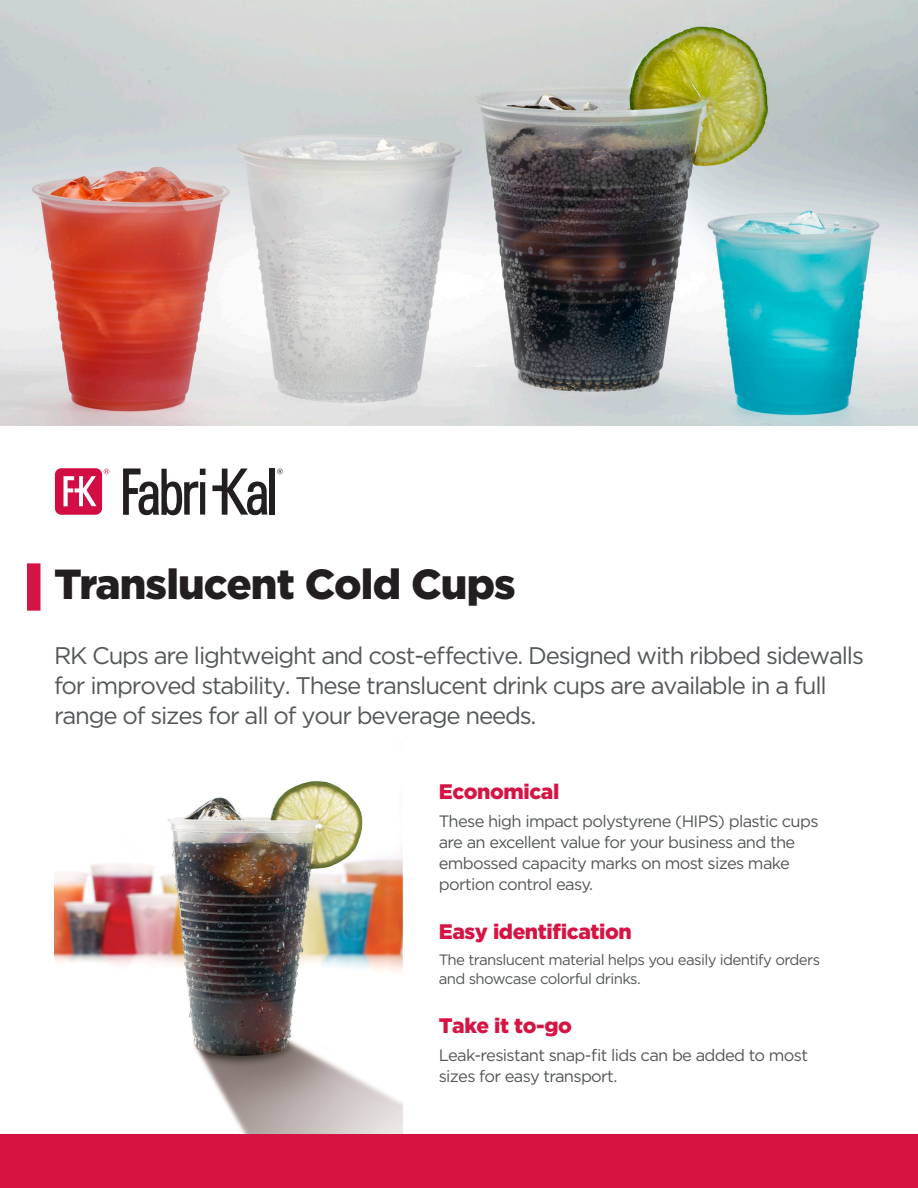
<style>
.page{position:relative;width:918px;height:1188px;background:#fff}
.page>*{position:absolute;margin:0;border:0;box-sizing:border-box;transform-origin:0 0}
.Cover_Headline{font:900 42px "Gotham";letter-spacing:-.02em;color:#231f20}
.Cover_Intro_Copy{font:24px/30px "Gotham";letter-spacing:-.05em;color:#545759}
.Benefit_Subhead{font:900 21px "Gotham";letter-spacing:-.02em;color:#d61444}
.Benefit_Copy{font:16.5px/21px "Gotham";letter-spacing:-.04em;color:#545759}
.Benefit_Copy-2{font:15px/19.5px "Gotham";letter-spacing:-.04em;color:#545759}
</style>
<div class="page">
<svg style="left:123px;top:468px;width:83px;height:47px"></svg>
<div style="left:270px;top:469px;width:5px;height:46px;background:#231f20"></div>
<svg style="left:212px;top:469px;width:55px;height:46px"></svg>
<svg style="left:277px;top:469px;width:6px;height:5px"></svg>
<svg style="left:104px;top:469px;width:5px;height:5px"></svg>
<div style="left:55px;top:468px;width:47px;height:47px;background:#d20d44;border-radius:6px"></div>
<svg style="left:64px;top:476px;width:32px;height:30px"></svg>
<div style="left:0;top:1134px;width:918px;height:54px;background:#d61444"></div>
<img style="left:54px;top:781px;width:349px;height:353px">
<div style="left:27px;top:563px;width:13px;height:48px;background:#d61444"></div>
<img style="left:0;top:0;width:918px;height:425px">
<p class="Cover_Headline" style="left:54px;top:555px;width:463px">Translucent Cold Cups</p>
<p class="Cover_Intro_Copy" style="left:54px;top:640px;width:812px">RK Cups are lightweight and cost-effective. Designed with ribbed sidewalls for improved stability. These translucent drink cups are available in a full range of sizes for all of your beverage needs.</p>
<p class="Benefit_Subhead" style="left:439px;top:777px;width:122px">Economical</p>
<p class="Benefit_Copy" style="left:439px;top:810px;width:381px">These high impact polystyrene (HIPS) plastic cups are an excellent value for your business and the embossed capacity marks on most sizes make portion control easy.</p>
<p class="Benefit_Subhead" style="left:439px;top:917px;width:194px">Easy identification</p>
<p class="Benefit_Copy-2" style="left:439px;top:949px;width:383px">The translucent material helps you easily identify orders and showcase colorful drinks.</p>
<p class="Benefit_Subhead" style="left:439px;top:1012px;width:135px">Take it to-go</p>
<p class="Benefit_Copy" style="left:439px;top:1044px;width:371px">Leak-resistant snap-fit lids can be added to most sizes for easy transport.</p>
</div>
